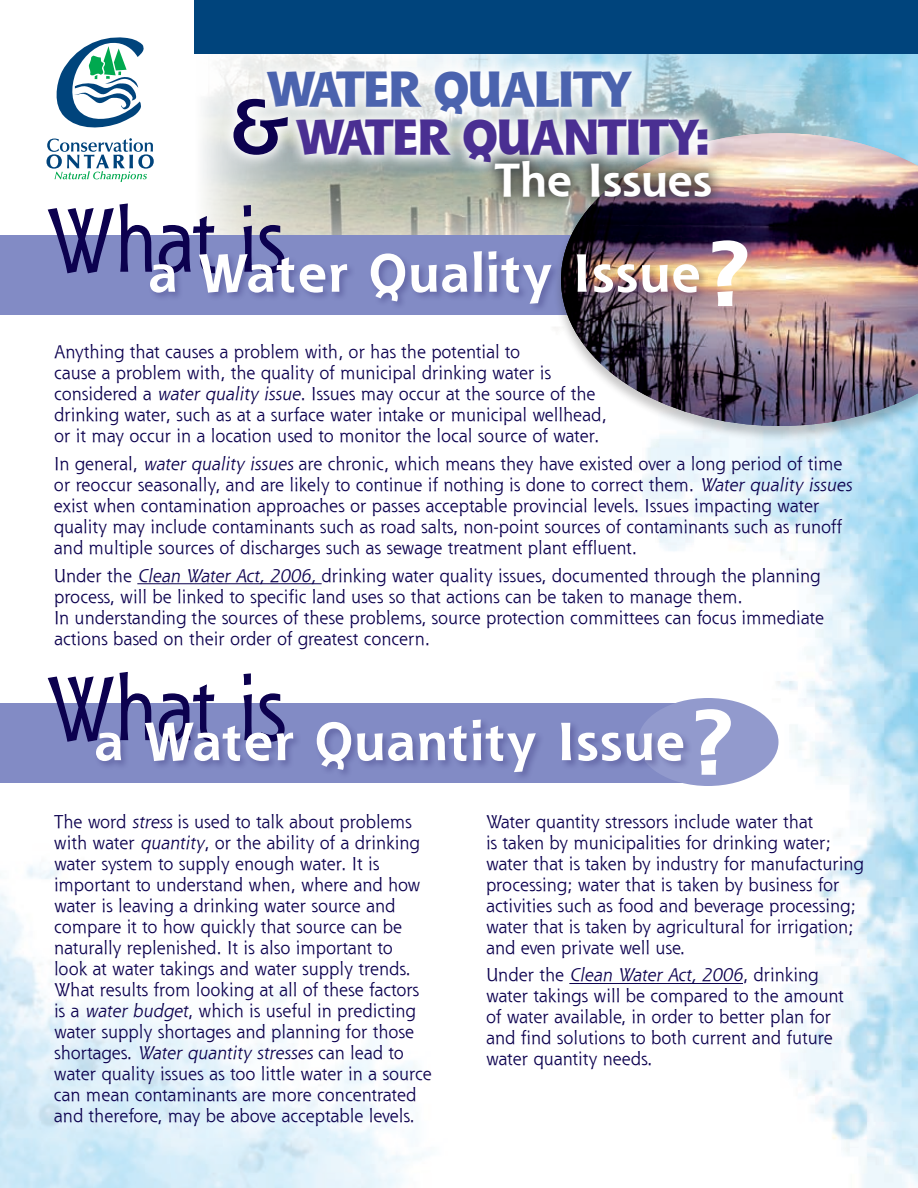
<style>
.page{position:relative;width:918px;height:1188px;background:#fff}
.page>*{position:absolute;margin:0;border:0;box-sizing:border-box;transform-origin:0 0}
.t1{font:86.25px "Shannon";color:#0c014f;scale:.87 1}
.t2{font:700 52.5px "Shannon";letter-spacing:.025em;color:#fff}
.t3{font:800 48px/48px "Shannon";letter-spacing:-.05em;color:#4a2f92}
.t4{font:700 45px "Shannon";color:#fff}
.t5{font:18px/21px "Shannon";color:#0c014f}
.s1{color:#4b63ae}
.s2{font-weight:700;font-size:75px;color:#0c014f}
.s3{font-size:90px}
.s4{font-style:italic}
</style>
<div class="page">
<img style="left:176px;top:54px;width:742px;height:1134px">
<img style="left:196px;top:54px;width:668px;height:181px">
<img style="left:0;top:783px;width:493px;height:405px">
<div style="left:0;top:704px;width:699px;height:79px;background:#828bc5"></div>
<div style="left:638px;top:698px;width:141px;height:88px;background:#929acd;border-radius:50%"></div>
<div style="left:0;top:235px;width:594px;height:80px;background:#828bc5"></div>
<div style="left:194px;top:0;width:724px;height:54px;background:#00447c"></div>
<svg style="left:56px;top:38px;width:88px;height:90px"></svg>
<svg style="left:47px;top:138px;width:107px;height:44px"></svg>
<div style="left:553px;top:132px;width:365px;height:310px;background:#231f20;opacity:.25"></div>
<img style="left:561px;top:133px;width:357px;height:293px">
<svg style="left:47px;top:671px;width:169px;height:71px"></svg>
<svg style="left:243px;top:673px;width:10px;height:44px"></svg>
<svg style="left:259px;top:693px;width:26px;height:24px"></svg>
<svg style="left:47px;top:203px;width:169px;height:71px"></svg>
<svg style="left:243px;top:204px;width:10px;height:45px"></svg>
<svg style="left:259px;top:224px;width:26px;height:25px"></svg>
<div style="left:94px;top:717px;width:598px;height:65px;background:#0c014f;opacity:.25"></div>
<hr style="left:137px;top:583px;width:185px;height:1px;background:#0c014f">
<div style="left:148px;top:249px;width:561px;height:64px;background:#0c014f;opacity:.25"></div>
<hr style="left:569px;top:983px;width:174px;height:1px;background:#0c014f">
<svg style="left:250px;top:55px;width:470px;height:121px"></svg>
<svg style="left:216px;top:82px;width:85px;height:86px"></svg>
<div style="left:478px;top:144px;width:246px;height:65px;background:#231f20;opacity:.75"></div>
<h3 class="t3" style="left:230px;top:65px;width:482px;text-indent:36px"><span class="s1">WATER QUALITY<br></span><span class="s2">&amp;</span> WATER QUANTITY:</h3>
<h3 class="t4" style="left:495px;top:152px;width:219px">The Issues</h3>
<h1 class="t1" style="left:46px;top:187px;width:276px">What is</h1>
<h2 class="t2" style="left:148px;top:242px;width:604px">a Water Quality Issue<span class="s3">?</span></h2>
<p class="t5" style="left:54px;top:341px;width:554px">Anything that causes a problem with, or has the potential to<br>cause a problem with, the quality of municipal drinking water is considered a <span class="s4">water quality issue</span>. Issues may occur at the source of the drinking water, such as at a surface water intake or municipal wellhead, or it may occur in a location used to monitor the local source of water.</p>
<p class="t5" style="left:54px;top:453px;width:803px">In general, <span class="s4">water quality issues</span> are chronic, which means they have existed over a long period of time or reoccur seasonally, and are likely to continue if nothing is done to correct them. <span class="s4">Water quality issues </span>exist when contamination approaches or passes acceptable provincial levels. Issues impacting water quality may include contaminants such as road salts, non-point sources of contaminants such as runoff and multiple sources of discharges such as sewage treatment plant effluent.</p>
<p class="t5" style="left:54px;top:565px;width:772px">Under the <span class="s4">Clean Water Act, 2006,</span> drinking water quality issues, documented through the planning process, will be linked to specific land uses so that actions can be taken to manage them.<br>In understanding the sources of these problems, source protection committees can focus immediate actions based on their order of greatest concern.</p>
<h1 class="t1" style="left:46px;top:655px;width:276px">What is</h1>
<h2 class="t2" style="left:94px;top:710px;width:642px">a Water Quantity Issue<span class="s3">?</span></h2>
<p class="t5" style="left:54px;top:811px;width:379px">The word <span class="s4">stress</span> is used to talk about problems with water <span class="s4">quantity</span>, or the ability of a drinking water system to supply enough water. It is important to understand when, where and how water is leaving a drinking water source and compare it to how quickly that source can be naturally replenished. It is also important to<br>look at water takings and water supply trends.<br>What results from looking at all of these factors is a <span class="s4">water budget</span>, which is useful in predicting water supply shortages and planning for those<br>s h o rt a g e s . <span class="s4">Water quantity stresses</span> c a n l e a d t o water quality issues as too little water in a source can mean contaminants are more concentrated and therefore, may be above acceptable levels.</p>
<p class="t5" style="left:486px;top:811px;width:379px">Water quantity stressors include water that<br>is taken by municipalities for drinking water; water that is taken by industry for manufacturing processing; water that is taken by business for activities such as food and beverage processing; water that is taken by agricultural for irrigation; and even private well use.</p>
<p class="t5" style="left:486px;top:964px;width:359px">U n d e r t h e <span class="s4">Clean Water Act, 2006</span>, d r i n k i n g water takings will be compared to the amount of water available, in order to better plan for and find solutions to both current and future water quantity needs.</p>
</div>
